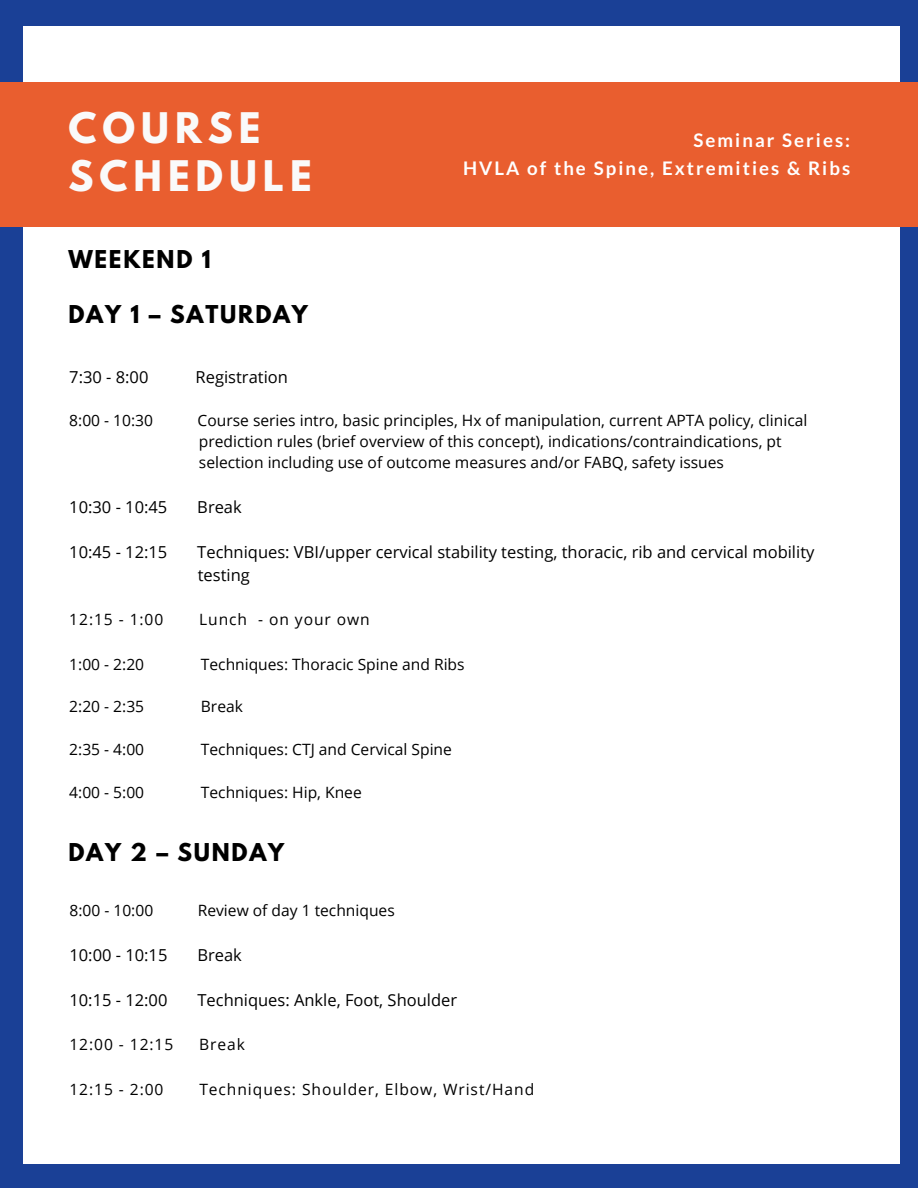
<style>
.page{position:relative;width:918px;height:1188px;background:#1a4096}
.page>*{position:absolute;margin:0;border:0;box-sizing:border-box;transform-origin:0 0}
.t1{font:700 37.35px/47.7px "League Spartan";letter-spacing:.16em;color:#fafafa}
.t2{font:700 21.75px "League Spartan";letter-spacing:.08em;color:#000}
.t3{font:700 18.6px "Lato";letter-spacing:.11em;color:#fff}
.t4{font:16.5px "Open Sans";color:#000}
.t5{font:15.6px "Open Sans";color:#000}
.t6{font:15.6px "Open Sans";letter-spacing:.06em;color:#000}
</style>
<div class="page">
<div style="left:24px;top:27px;width:876px;height:1137px;background:#fff"></div>
<div style="left:0;top:82px;width:918px;height:144px;background:#e95e2f"></div>
<p class="t1" style="left:68px;top:109px;width:245px">COURSE<br>SCHEDULE</p>
<p class="t2" style="left:68px;top:249px;width:144px">WEEKEND 1</p>
<p class="t2" style="left:68px;top:303px;width:241px">DAY 1 – SATURDAY</p>
<p class="t3" style="left:693px;top:129px;width:158px">Seminar Series:</p>
<p class="t3" style="left:463px;top:156px;width:389px">HVLA of the Spine, Extremities &amp; Ribs</p>
<p class="t4" style="left:69px;top:365px;width:81px">7:30 - 8:00</p>
<p class="t4" style="left:196px;top:365px;width:94px">Registration</p>
<p class="t5" style="left:69px;top:409px;width:85px">8:00 - 10:30</p>
<p class="t5" style="left:198px;top:409px;width:611px">Course series intro, basic principles, Hx of manipulation, current APTA policy, clinical</p>
<p class="t5" style="left:199px;top:430px;width:584px">prediction rules (brief overview of this concept), indications/contraindications, pt</p>
<p class="t5" style="left:199px;top:452px;width:527px">selection including use of outcome measures and/or FABQ, safety issues</p>
<p class="t4" style="left:69px;top:496px;width:100px">10:30 - 10:45</p>
<p class="t4" style="left:197px;top:496px;width:46px">Break</p>
<p class="t4" style="left:69px;top:541px;width:100px">10:45 - 12:15</p>
<p class="t4" style="left:197px;top:541px;width:619px">Techniques: VBI/upper cervical stability testing, thoracic, rib and cervical mobility</p>
<p class="t4" style="left:198px;top:563px;width:54px">testing</p>
<p class="t5" style="left:69px;top:608px;width:96px">12:15 - 1:00</p>
<p class="t6" style="left:199px;top:608px;width:172px">Lunch - on your own</p>
<p class="t5" style="left:69px;top:653px;width:76px">1:00 - 2:20</p>
<p class="t5" style="left:201px;top:653px;width:265px">Techniques: Thoracic Spine and Ribs</p>
<p class="t5" style="left:69px;top:696px;width:76px">2:20 - 2:35</p>
<p class="t5" style="left:201px;top:696px;width:44px">Break</p>
<p class="t5" style="left:69px;top:739px;width:76px">2:35 - 4:00</p>
<p class="t5" style="left:201px;top:739px;width:253px">Techniques: CTJ and Cervical Spine</p>
<p class="t5" style="left:69px;top:781px;width:76px">4:00 - 5:00</p>
<p class="t5" style="left:201px;top:781px;width:162px">Techniques: Hip, Knee</p>
<p class="t2" style="left:68px;top:841px;width:217px">DAY 2 – SUNDAY</p>
<p class="t5" style="left:69px;top:899px;width:85px">8:00 - 10:00</p>
<p class="t5" style="left:198px;top:899px;width:198px">Review of day 1 techniques</p>
<p class="t4" style="left:69px;top:943px;width:100px">10:00 - 10:15</p>
<p class="t4" style="left:197px;top:943px;width:46px">Break</p>
<p class="t4" style="left:69px;top:988px;width:100px">10:15 - 12:00</p>
<p class="t4" style="left:197px;top:988px;width:261px">Techniques: Ankle, Foot, Shoulder</p>
<p class="t5" style="left:69px;top:1033px;width:105px">12:00 - 12:15</p>
<p class="t5" style="left:199px;top:1033px;width:47px">Break</p>
<p class="t5" style="left:69px;top:1078px;width:96px">12:15 - 2:00</p>
<p class="t6" style="left:199px;top:1078px;width:336px">Techniques: Shoulder, Elbow, Wrist/Hand</p>
</div>
